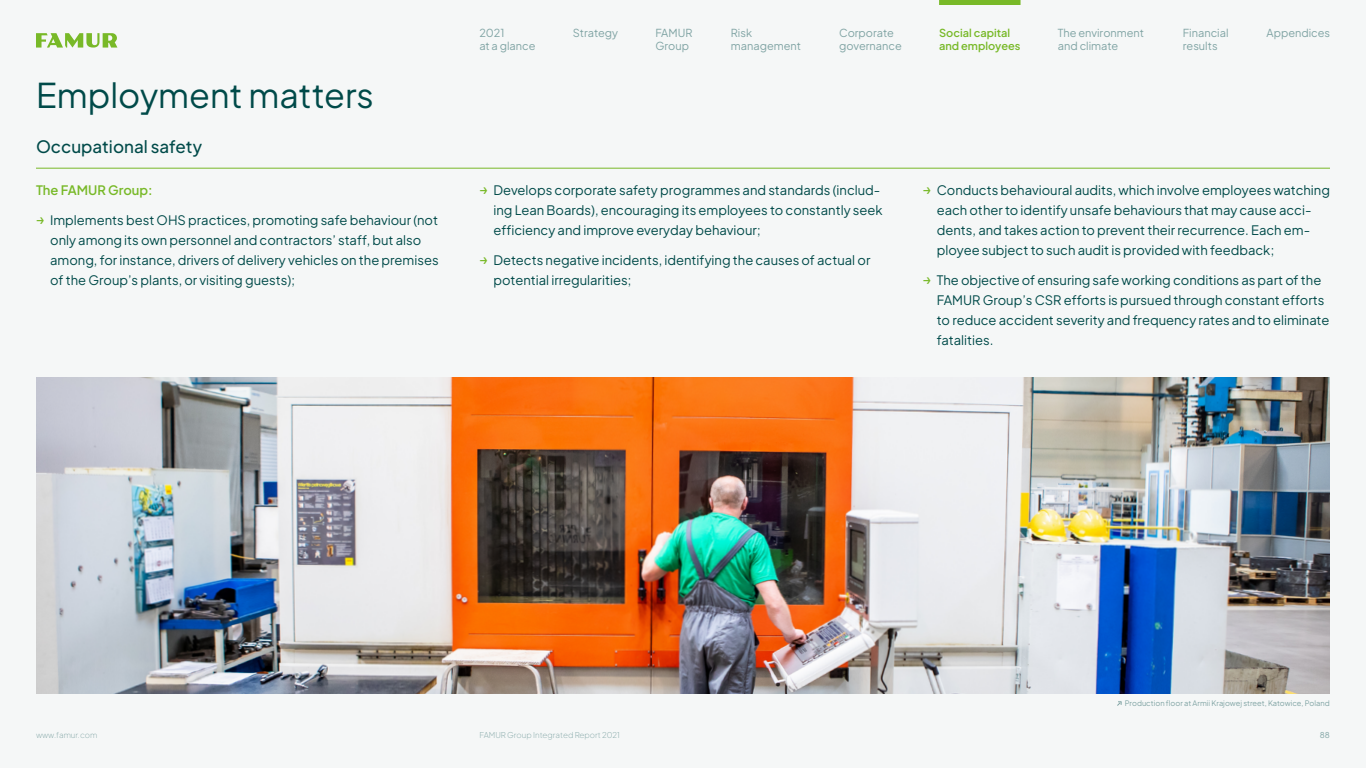
<style>
.page{position:relative;width:1366px;height:768px;background:#f5f7f7}
.page>*{position:absolute;margin:0;border:0;box-sizing:border-box;transform-origin:0 0}
.t1{font:34px "Plus Jakarta Sans";color:#004a49}
.t2{font:500 17px "Plus Jakarta Sans";color:#004a49}
.t3{font:13px/20px "Plus Jakarta Sans";color:#004a49}
.t4{font:600 13px "Plus Jakarta Sans";color:#78b928}
.t5{font:11px/13px "Plus Jakarta Sans";color:#80a4a4}
.t6{font:600 11px "Plus Jakarta Sans";color:#78b928}
.t7{font:200 8px "Plus Jakarta Sans";color:#80a4a4}
.t8{font:8px "Plus Jakarta Sans";color:#80a4a4}
.t9{font:7.5px "Plus Jakarta Sans";color:#80a4a4}
.s1{font-family:"Montserrat";font-weight:500;font-size:16px;color:#78b928}
</style>
<div class="page">
<svg style="left:36px;top:33px;width:81px;height:15px"></svg>
<img style="left:36px;top:378px;width:1294px;height:315px">
<svg style="left:1117px;top:702px;width:5px;height:4px"></svg>
<hr style="left:36px;top:168px;width:1294px;height:1px;background:#78b928">
<div style="left:939px;top:0;width:82px;height:5px;background:#78b928"></div>
<h1 class="t1" style="left:36px;top:68px;width:339px">Employment matters</h1>
<h2 class="t2" style="left:36px;top:133px;width:168px">Occupational safety</h2>
<p class="t4" style="left:36px;top:180px;width:118px">The FAMUR Group:</p>
<p class="t3" style="left:50px;top:209px;width:390px;text-indent:-14px"><span class="s1">→</span> Implements best OHS practices, promoting safe behaviour (not only among its own personnel and contractors’ staff, but also among, for instance, drivers of delivery vehicles on the premises of the Group’s plants, or visiting guests);</p>
<p class="t5" style="left:479px;top:25px;width:58px">2021<br>at a glance</p>
<p class="t5" style="left:1183px;top:25px;width:47px">Financial results</p>
<p class="t5" style="left:573px;top:25px;width:47px">Strategy</p>
<p class="t5" style="left:655px;top:25px;width:38px">FAMUR<br>Group</p>
<p class="t5" style="left:731px;top:25px;width:72px">Risk management</p>
<p class="t5" style="left:839px;top:25px;width:64px">Corporate governance</p>
<p class="t6" style="left:939px;top:23px;width:73px">Social capital</p>
<p class="t5" style="left:1267px;top:25px;width:65px">Appendices</p>
<p class="t6" style="left:939px;top:36px;width:83px">and employees</p>
<p class="t5" style="left:1058px;top:25px;width:88px">The environment and climate</p>
<p class="t3" style="left:494px;top:179px;width:391px;text-indent:-14px"><span class="s1">→</span> Develops corporate safety programmes and standards (includ&shy;ing Lean Boards), encouraging its employees to constantly seek efficiency and improve everyday behaviour;</p>
<p class="t3" style="left:494px;top:249px;width:378px;text-indent:-14px"><span class="s1">→</span> Detects negative incidents, identifying the causes of actual or potential irregularities;</p>
<p class="t3" style="left:937px;top:179px;width:395px;text-indent:-14px"><span class="s1">→</span> Conducts behavioural audits, which involve employees watching each other to identify unsafe behaviours that may cause acci&shy;dents, and takes action to prevent their recurrence. Each em&shy;ployee subject to such audit is provided with feedback;</p>
<p class="t3" style="left:937px;top:269px;width:394px;text-indent:-14px"><span class="s1">→</span> The objective of ensuring safe working conditions as part of the FAMUR Group’s CSR efforts is pursued through constant efforts to reduce accident severity and frequency rates and to eliminate fatalities.</p>
<p class="t9" style="left:1125px;top:697px;width:206px">Production floor at Armii Krajowej street, Katowice, Poland</p>
<p class="t7" style="left:36px;top:728px;width:63px">www.famur.com</p>
<p class="t7" style="left:479px;top:728px;width:142px">FAMUR Group Integrated Report 2021</p>
<p class="t8" style="left:1320px;top:728px;width:12px">88</p>
</div>
